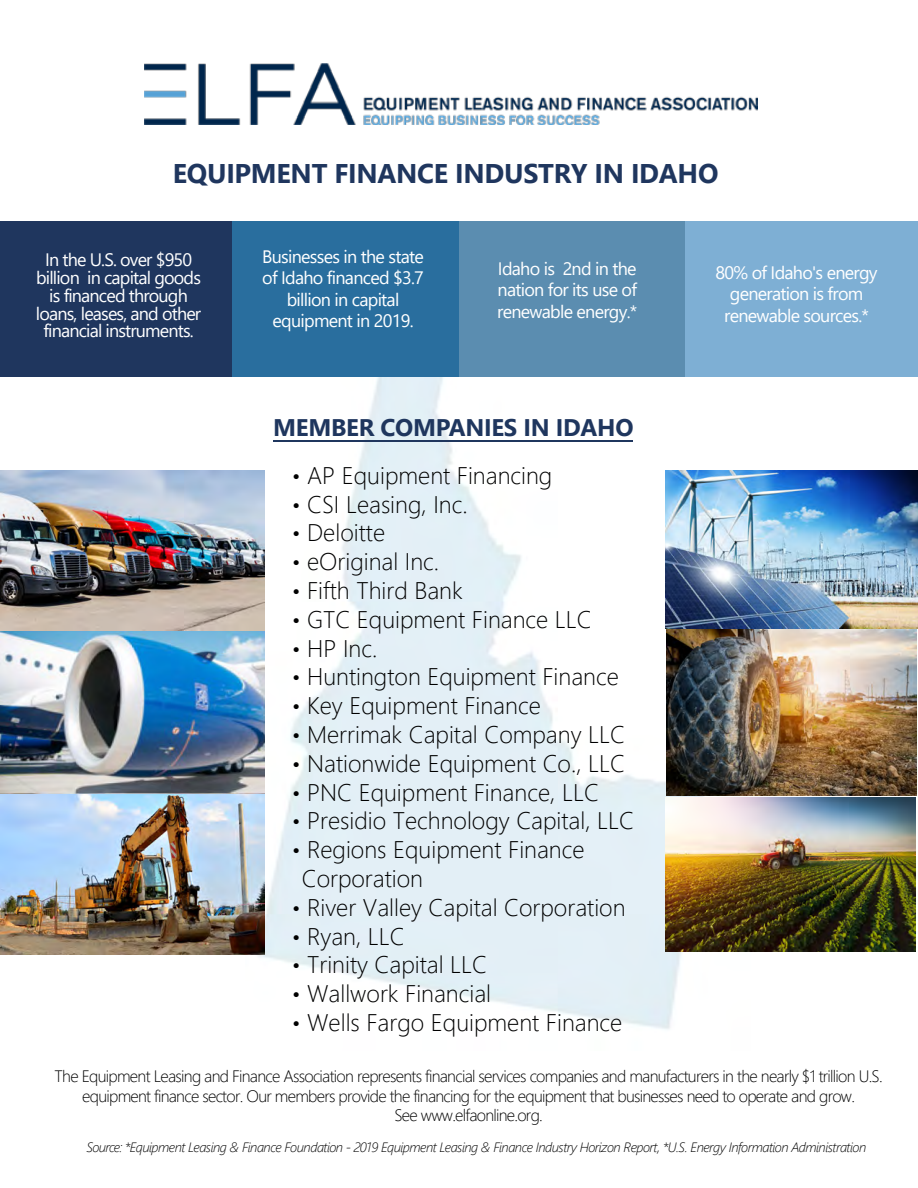
<style>
.page{position:relative;width:918px;height:1188px;background:#fff}
.page>*{position:absolute;margin:0;border:0;box-sizing:border-box;transform-origin:0 0}
.t1{font:700 27px "Segoe UI";letter-spacing:-.01em;color:#1f365e}
.t2{font:300 24px/28.8px "Segoe UI";color:#000}
.t3{font:700 24px "Segoe UI";letter-spacing:-.01em;color:#1f365e}
.t4{font:18px/21.6px "Segoe UI";letter-spacing:-.04em;color:#fff;text-align:center}
.t5{font:300 16.5px/19.8px "Segoe UI";letter-spacing:-.045em;color:#000;text-align:center}
.t6{font:italic 300 13.5px "Segoe UI";letter-spacing:-.035em;color:#000}
.s1{font-size:21px}
</style>
<div class="page">
<img style="left:246px;top:377px;width:505px;height:652px">
<div style="left:0;top:221px;width:232px;height:156px;background:#1f365e"></div>
<div style="left:459px;top:221px;width:227px;height:156px;background:#5b8db0"></div>
<div style="left:232px;top:221px;width:227px;height:156px;background:#296e9e"></div>
<img style="left:144px;top:63px;width:613px;height:62px">
<div style="left:686px;top:221px;width:232px;height:156px;background:#7eafd4"></div>
<hr style="left:274px;top:440px;width:359px;height:1px;background:#1f365e">
<img style="left:0;top:628px;width:265px;height:326px">
<img style="left:665px;top:798px;width:251px;height:153px">
<img style="left:666px;top:471px;width:252px;height:325px">
<img style="left:0;top:470px;width:264px;height:161px">
<p class="t1" style="left:173px;top:148px;width:547px">EQUIPMENT FINANCE INDUSTRY IN IDAHO</p>
<p class="t4" style="left:36px;top:250px;width:167px;line-height:17.7px">In the U.S. over $950 billion in capital goods is financed through loans, leases, and other financial instruments.</p>
<p class="t4" style="left:262px;top:244px;width:163px">Businesses in the state of Idaho financed $3.7 billion in capital equipment in 2019.</p>
<p class="t4" style="left:497px;top:256px;width:142px;text-align:justify">Idaho is 2nd in the nation for its use of renewable energy.*</p>
<p class="t4" style="left:716px;top:260px;width:164px">80% of Idaho's energy generation is from renewable sources.*</p>
<p class="t3" style="left:273px;top:405px;width:362px">MEMBER COMPANIES IN IDAHO</p>
<p class="t2" style="left:292px;top:459px;width:262px"><span class="s1">•</span> AP Equipment Financing</p>
<p class="t2" style="left:292px;top:487px;width:177px"><span class="s1">•</span> CSI Leasing, Inc.</p>
<p class="t2" style="left:292px;top:516px;width:94px"><span class="s1">•</span> Deloitte</p>
<p class="t2" style="left:292px;top:545px;width:148px"><span class="s1">•</span> eOriginal Inc.</p>
<p class="t2" style="left:292px;top:574px;width:172px"><span class="s1">•</span> Fifth Third Bank</p>
<p class="t2" style="left:292px;top:603px;width:301px"><span class="s1">•</span> GTC Equipment Finance LLC</p>
<p class="t2" style="left:292px;top:631px;width:87px"><span class="s1">•</span> HP Inc.</p>
<p class="t2" style="left:292px;top:660px;width:328px"><span class="s1">•</span> Huntington Equipment Finance</p>
<p class="t2" style="left:292px;top:689px;width:250px"><span class="s1">•</span> Key Equipment Finance</p>
<p class="t2" style="left:292px;top:718px;width:334px"><span class="s1">•</span> Merrimak Capital Company LLC</p>
<p class="t2" style="left:292px;top:747px;width:334px"><span class="s1">•</span> Nationwide Equipment Co., LLC</p>
<p class="t2" style="left:292px;top:775px;width:308px"><span class="s1">•</span> PNC Equipment Finance, LLC</p>
<p class="t2" style="left:292px;top:804px;width:343px"><span class="s1">•</span> Presidio Technology Capital, LLC</p>
<p class="t2" style="left:302px;top:833px;width:284px;text-indent:-10px"><span class="s1">•</span> Regions Equipment Finance<br>Corporation</p>
<p class="t2" style="left:292px;top:891px;width:335px"><span class="s1">•</span> River Valley Capital Corporation</p>
<p class="t2" style="left:292px;top:919px;width:114px"><span class="s1">•</span> Ryan, LLC</p>
<p class="t2" style="left:292px;top:948px;width:196px"><span class="s1">•</span> Trinity Capital LLC</p>
<p class="t2" style="left:292px;top:977px;width:200px"><span class="s1">•</span> Wallwork Financial</p>
<p class="t2" style="left:292px;top:1006px;width:332px"><span class="s1">•</span> Wells Fargo Equipment Finance</p>
<p class="t5" style="left:55px;top:1064px;width:830px">The Equipment Leasing and Finance Association represents financial services companies and manufacturers in the nearly $1 trillion U.S. equipment finance sector. Our members provide the financing for the equipment that businesses need to operate and grow.<br>See www.elfaonline.org.</p>
<p class="t6" style="left:87px;top:1134px;width:781px">Source: *Equipment Leasing &amp; Finance Foundation - 2019 Equipment Leasing &amp; Finance Industry Horizon Report, *U.S. Energy Information Administration</p>
</div>
